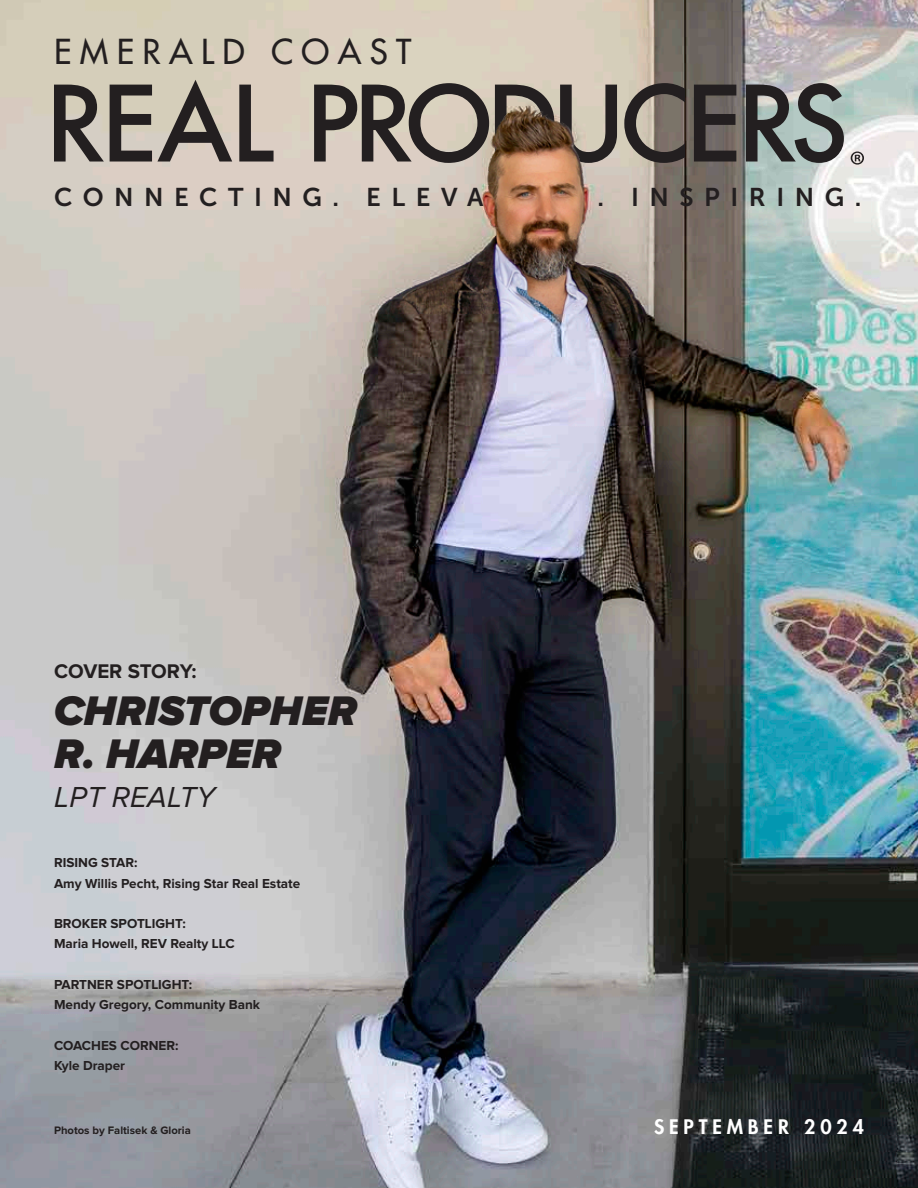
<style>
.page{position:relative;width:918px;height:1188px;background:#fff}
.page>*{position:absolute;margin:0;border:0;box-sizing:border-box;transform-origin:0 0}
.t1{font:italic 900 42.9px/43.5px "Proxima Nova";color:#231f20}
.t2{font:500 33.45px "Futura Std";letter-spacing:.25em;color:#231f20}
.t3{font:italic 30px "Proxima Nova";color:#231f20}
.t4{font:25.65px "Museo Sans 700";letter-spacing:.41em;color:#231f20}
.t5{font:700 20.55px "Proxima Nova";letter-spacing:-.005em;color:#231f20}
.t6{font:800 19.5px "Futura Std";letter-spacing:.25em;color:#fff}
.t7{font:700 13.5px/20.2px "Proxima Nova";color:#231f20}
.t8{font:700 11.25px "Proxima Nova";color:#231f20}
</style>
<div class="page">
<img style="left:0;top:0;width:918px;height:1188px">
<svg style="left:54px;top:85px;width:50px;height:77px;background:#736e68"></svg>
<svg style="left:110px;top:80px;width:122px;height:82px;background:#908980"></svg>
<svg style="left:239px;top:85px;width:24px;height:77px;background:#756d67"></svg>
<img style="left:263px;top:0;width:655px;height:313px">
<h2 class="t2" style="left:54px;top:30px;width:359px">EMERALD COAST</h2>
<h3 class="t4" style="left:54px;top:183px;width:809px">CONNECTING. ELEVATING. INSPIRING.</h3>
<h3 class="t5" style="left:54px;top:662px;width:144px">COVER STORY:</h3>
<h1 class="t1" style="left:54px;top:690px;width:304px">CHRISTOPHER<br>R. HARPER</h1>
<h3 class="t3" style="left:54px;top:781px;width:163px">LPT REALTY</h3>
<p class="t7" style="left:54px;top:853px;width:248px">RISING STAR:<br>Amy Willis Pecht, Rising Star Real Estate</p>
<p class="t7" style="left:54px;top:914px;width:182px">BROKER SPOTLIGHT:<br>Maria Howell, REV Realty LLC</p>
<p class="t7" style="left:54px;top:975px;width:208px">PARTNER SPOTLIGHT:<br>Mendy Gregory, Community Bank</p>
<p class="t7" style="left:54px;top:1036px;width:126px">COACHES CORNER:<br>Kyle Draper</p>
<p class="t8" style="left:54px;top:1125px;width:138px">Photos by Faltisek &amp; Gloria</p>
<h3 class="t6" style="left:654px;top:1114px;width:211px">SEPTEMBER 2024</h3>
</div>
